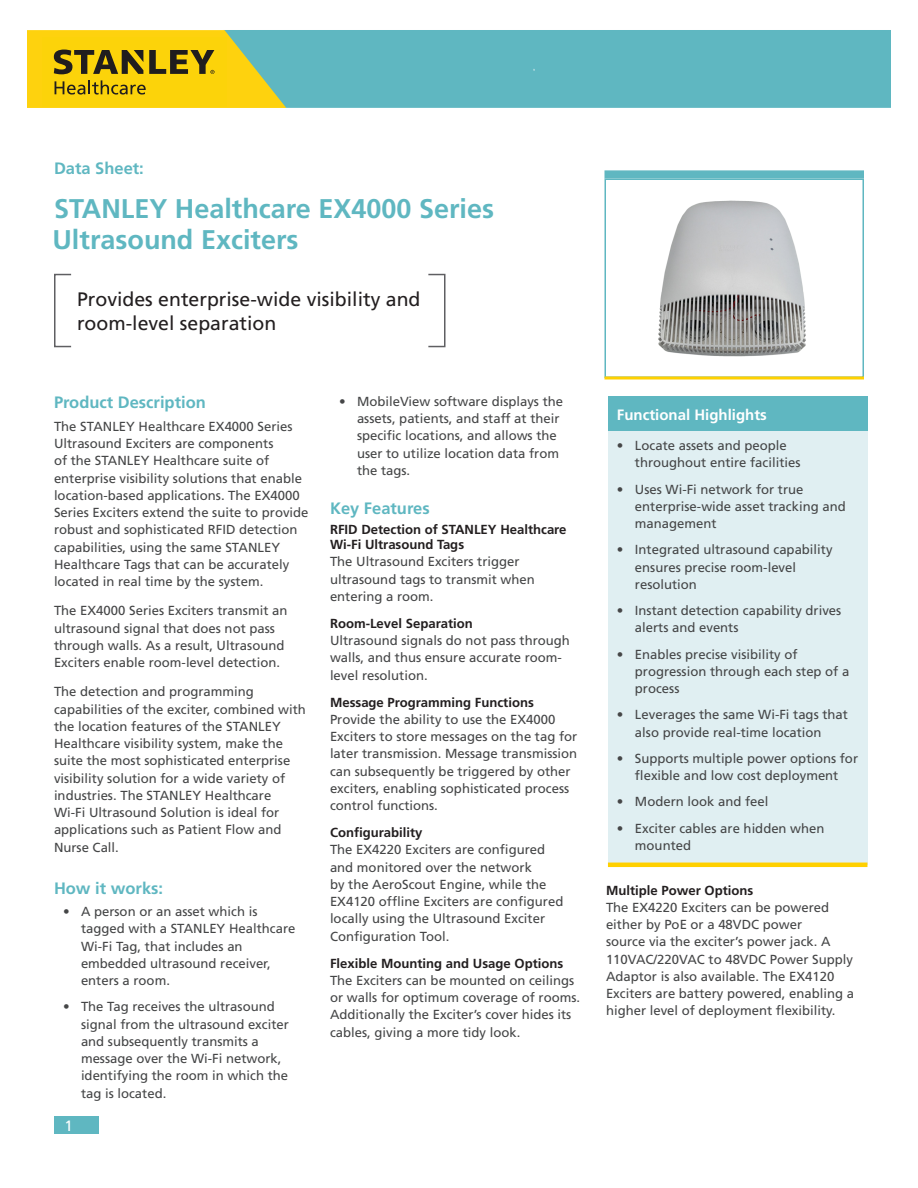
<style>
.page{position:relative;width:918px;height:1188px;background:#fff}
.page>*{position:absolute;margin:0;border:0;box-sizing:border-box;transform-origin:0 0}
.t1{font:700 27px "Frutiger";color:#5fb7c1}
.ValueProp{font:19.5px/24px "Frutiger";color:#231f20}
.HeadLev2{font:700 16.5px "Frutiger";color:#5fb7c1}
.TableWhiteHead{font:700 15px "Frutiger";color:#fff}
.RunningPageNum{font:15px "Frutiger";color:#fff}
.BodyDataSheet{font:13.2px/17.2px "Frutiger";color:#454647}
.HeadLev3{font:700 13.2px/15px "Frutiger";color:#231f20}
</style>
<div class="page">
<div style="left:604px;top:178px;width:260px;height:200px;background:#fff;border:2px solid #5fb7c1"></div>
<div style="left:604px;top:170px;width:260px;height:8px;background:#5fb7c1;border:2px solid #5fb7c1"></div>
<svg style="left:604px;top:376px;width:260px;height:4px"></svg>
<div style="left:54px;top:1116px;width:45px;height:18px;background:#5fb7c1"></div>
<div style="left:54px;top:274px;width:18px;height:73px;border:2px solid #5f5f62"></div>
<div style="left:428px;top:274px;width:18px;height:73px;border:2px solid #5f5f62"></div>
<div style="left:608px;top:397px;width:259px;height:34px;background:#5fb7c1"></div>
<div style="left:608px;top:431px;width:259px;height:434px;background:#e0eff2"></div>
<hr style="left:608px;top:863px;width:259px;height:4px;background:#ffd000">
<img style="left:629px;top:200px;width:212px;height:180px">
<div style="left:286px;top:30px;width:605px;height:78px;background:#5fb7c1"></div>
<svg style="left:27px;top:30px;width:259px;height:78px;background:#d0ba23"></svg>
<p class="HeadLev2" style="left:54px;top:159px;width:91px">Data Sheet:</p>
<p class="t1" style="left:54px;top:193px;width:442px">STANLEY Healthcare EX4000 Series</p>
<p class="t1" style="left:52px;top:224px;width:248px">Ultrasound Exciters</p>
<p class="ValueProp" style="left:77px;top:287px;width:345px">Provides enterprise-wide visibility and room-level separation</p>
<p class="HeadLev2" style="left:54px;top:393px;width:153px">Product Description</p>
<p class="BodyDataSheet" style="left:54px;top:418px;width:256px">The STANLEY Healthcare EX4000 Series Ultrasound Exciters are components<br>of the STANLEY Healthcare suite of enterprise visibility solutions that enable location-based applications. The EX4000<br>Series Exciters extend the suite to provide robust and sophisticated RFID detection capabilities, using the same STANLEY Healthcare Tags that can be accurately located in real time by the system.</p>
<p class="BodyDataSheet" style="left:54px;top:602px;width:235px">The EX4000 Series Exciters transmit an ultrasound signal that does not pass through walls. As a result, Ultrasound Exciters enable room-level detection.</p>
<p class="BodyDataSheet" style="left:54px;top:683px;width:253px">The detection and programming capabilities of the exciter, combined with the location features of the STANLEY Healthcare visibility system, make the suite the most sophisticated enterprise visibility solution for a wide variety of industries. The STANLEY Healthcare Wi-Fi Ultrasound Solution is ideal for applications such as Patient Flow and Nurse Call.</p>
<p class="HeadLev2" style="left:54px;top:878px;width:111px">How it works:</p>
<p class="BodyDataSheet" style="left:81px;top:903px;width:216px;text-indent:-18px">• A person or an asset which is tagged with a STANLEY Healthcare<br>Wi-Fi Tag, that includes an embedded ultrasound receiver, enters a room.</p>
<p class="BodyDataSheet" style="left:81px;top:998px;width:209px;text-indent:-18px">• The Tag receives the ultrasound signal from the ultrasound exciter and subsequently transmits a message over the Wi-Fi network, identifying the room in which the tag is located.</p>
<p class="RunningPageNum" style="left:64px;top:1117px;width:10px">1</p>
<p class="BodyDataSheet" style="left:357px;top:393px;width:208px;text-indent:-18px">• MobileView software displays the assets, patients, and staff at their specific locations, and allows the user to utilize location data from the tags.</p>
<p class="HeadLev2" style="left:330px;top:498px;width:101px">Key Features</p>
<p class="HeadLev3" style="left:330px;top:522px;width:238px">RFID Detection of STANLEY Healthcare<br>Wi-Fi Ultrasound Tags</p>
<p class="BodyDataSheet" style="left:330px;top:553px;width:206px">The Ultrasound Exciters trigger ultrasound tags to transmit when entering a room.</p>
<p class="HeadLev3" style="left:330px;top:616px;width:144px">Room-Level Separation</p>
<p class="BodyDataSheet" style="left:330px;top:632px;width:241px">Ultrasound signals do not pass through walls, and thus ensure accurate room&shy;level resolution.</p>
<p class="HeadLev3" style="left:330px;top:695px;width:205px">Message Programming Functions</p>
<p class="BodyDataSheet" style="left:330px;top:711px;width:249px">Provide the ability to use the EX4000<br>Exciters to store messages on the tag for later transmission. Message transmission can subsequently be triggered by other exciters, enabling sophisticated process control functions.</p>
<p class="HeadLev3" style="left:330px;top:825px;width:94px">Configurability</p>
<p class="BodyDataSheet" style="left:330px;top:841px;width:235px">The EX4220 Exciters are configured and monitored over the network<br>by the AeroScout Engine, while the EX4120 offline Exciters are configured locally using the Ultrasound Exciter Configuration Tool.</p>
<p class="HeadLev3" style="left:330px;top:956px;width:235px">Flexible Mounting and Usage Options</p>
<p class="BodyDataSheet" style="left:330px;top:972px;width:252px">The Exciters can be mounted on ceilings or walls for optimum coverage of rooms.<br>Additionally the Exciter’s cover hides its cables, giving a more tidy look.</p>
<p class="TableWhiteHead" style="left:617px;top:406px;width:151px">Functional Highlights</p>
<p class="BodyDataSheet" style="left:635px;top:437px;width:167px;text-indent:-18px">• Locate assets and people throughout entire facilities</p>
<p class="BodyDataSheet" style="left:635px;top:480px;width:212px;text-indent:-18px">• Uses Wi-Fi network for true enterprise-wide asset tracking and management</p>
<p class="BodyDataSheet" style="left:635px;top:541px;width:199px;text-indent:-18px">• Integrated ultrasound capability ensures precise room-level resolution</p>
<p class="BodyDataSheet" style="left:635px;top:602px;width:208px;text-indent:-18px">• Instant detection capability drives alerts and events</p>
<p class="BodyDataSheet" style="left:635px;top:645px;width:216px;text-indent:-18px">• Enables precise visibility of progression through each step of a process</p>
<p class="BodyDataSheet" style="left:635px;top:706px;width:214px;text-indent:-18px">• Leverages the same Wi-Fi tags that also provide real-time location</p>
<p class="BodyDataSheet" style="left:617px;top:750px;width:243px;text-align:center">• Supports multiple power options for flexible and low cost deployment</p>
<p class="BodyDataSheet" style="left:617px;top:793px;width:153px">• Modern look and feel</p>
<p class="BodyDataSheet" style="left:635px;top:819px;width:191px;text-indent:-18px">• Exciter cables are hidden when mounted</p>
<p class="HeadLev3" style="left:606px;top:883px;width:149px">Multiple Power Options</p>
<p class="BodyDataSheet" style="left:606px;top:899px;width:249px">The EX4220 Exciters can be powered either by PoE or a 48VDC power<br>source via the exciter’s power jack. A 110VAC/220VAC to 48VDC Power Supply Adaptor is also available. The EX4120<br>Exciters are battery powered, enabling a higher level of deployment flexibility.</p>
</div>
